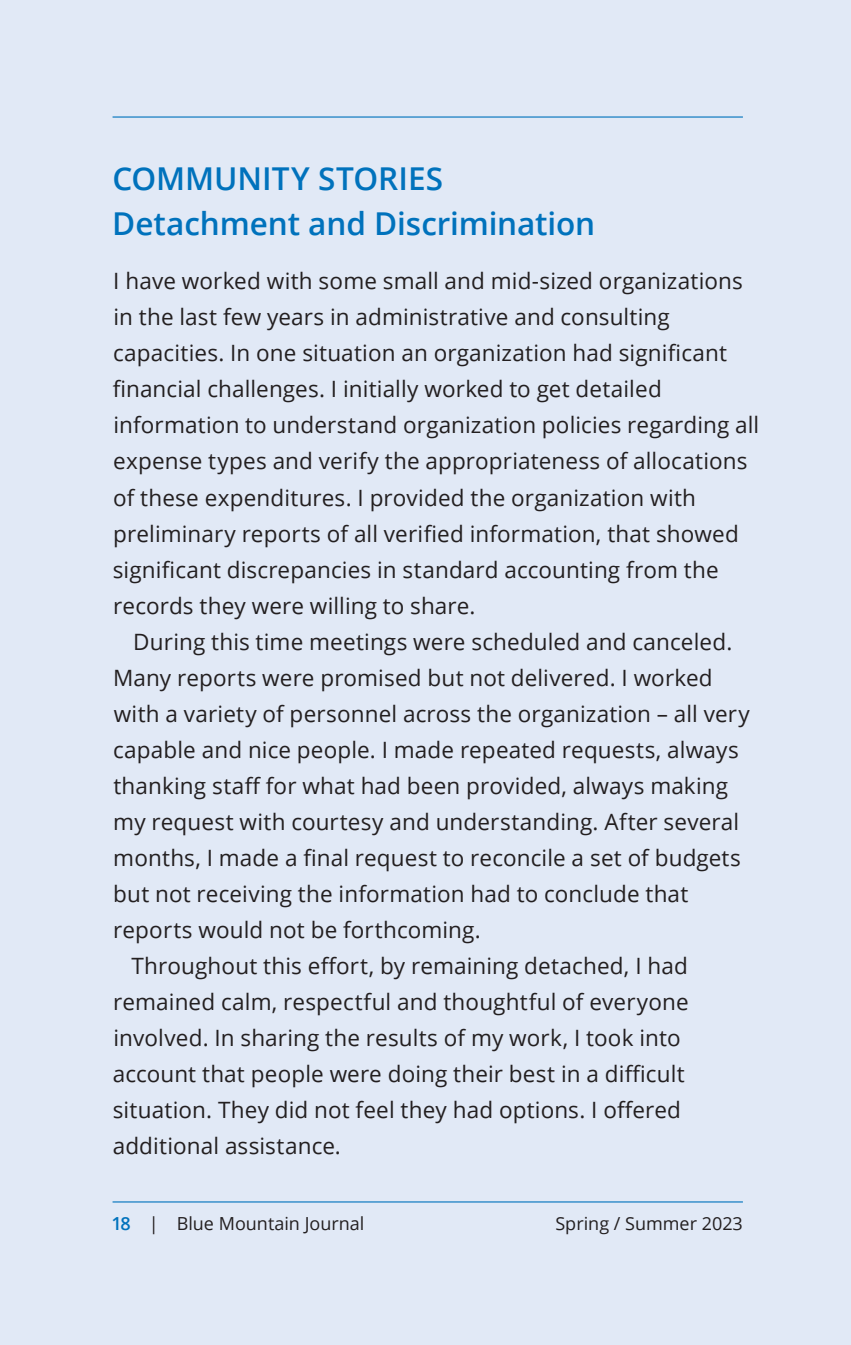
<style>
.page{position:relative;width:851px;height:1345px;background:#fff}
.page>*{position:absolute;margin:0;border:0;box-sizing:border-box;transform-origin:0 0}
.Comm_Comment_header{font:600 31.5px "Open Sans";letter-spacing:-.005em;color:#0072bc}
.Comm_Stories_header{font:600 31.5px "Open Sans";letter-spacing:-.005em;color:#0072bc}
.body_Community_Comme{font:22.5px/36px "Open Sans";letter-spacing:.005em;color:#231f20}
.t1{font:18px "Open Sans";color:#231f20}
.s1{font-weight:600;color:#0072bc}
</style>
<div class="page">
<div style="left:0;top:0;width:850px;height:1345px;background:#e1e9f6"></div>
<hr style="left:112px;top:1201px;width:630px;height:1px;background:#0072bc">
<hr style="left:112px;top:116px;width:630px;height:2px;background:#0072bc">
<p class="Comm_Stories_header" style="left:112px;top:157px;width:332px">COMMUNITY STORIES</p>
<p class="Comm_Comment_header" style="left:112px;top:202px;width:484px">Detachment and Discrimination</p>
<p class="body_Community_Comme" style="left:113px;top:263px;width:648px">I have worked with some small and mid-sized organizations in the last few years in administrative and consulting capacities. In one situation an organization had significant financial challenges. I initially worked to get detailed information to understand organization policies regarding all expense types and verify the appropriateness of allocations of these expenditures. I provided the organization with preliminary reports of all verified information, that showed significant discrepancies in standard accounting from the records they were willing to share.</p>
<p class="body_Community_Comme" style="left:113px;top:623px;width:638px;text-indent:20px">During this time meetings were scheduled and canceled.<br>Many reports were promised but not delivered. I worked with a variety of personnel across the organization – all very capable and nice people. I made repeated requests, always thanking staff for what had been provided, always making my request with courtesy and understanding. After several months, I made a final request to reconcile a set of budgets but not receiving the information had to conclude that reports would not be forthcoming.</p>
<p class="body_Community_Comme" style="left:113px;top:947px;width:577px;text-indent:19px">Throughout this effort, by remaining detached, I had remained calm, respectful and thoughtful of everyone involved. In sharing the results of my work, I took into account that people were doing their best in a difficult situation. They did not feel they had options. I offered additional assistance.</p>
<p class="t1" style="left:112px;top:1210px;width:253px"><span class="s1">18</span> | Blue Mountain Journal</p>
<p class="t1" style="left:555px;top:1210px;width:189px">Spring / Summer 2023</p>
</div>
